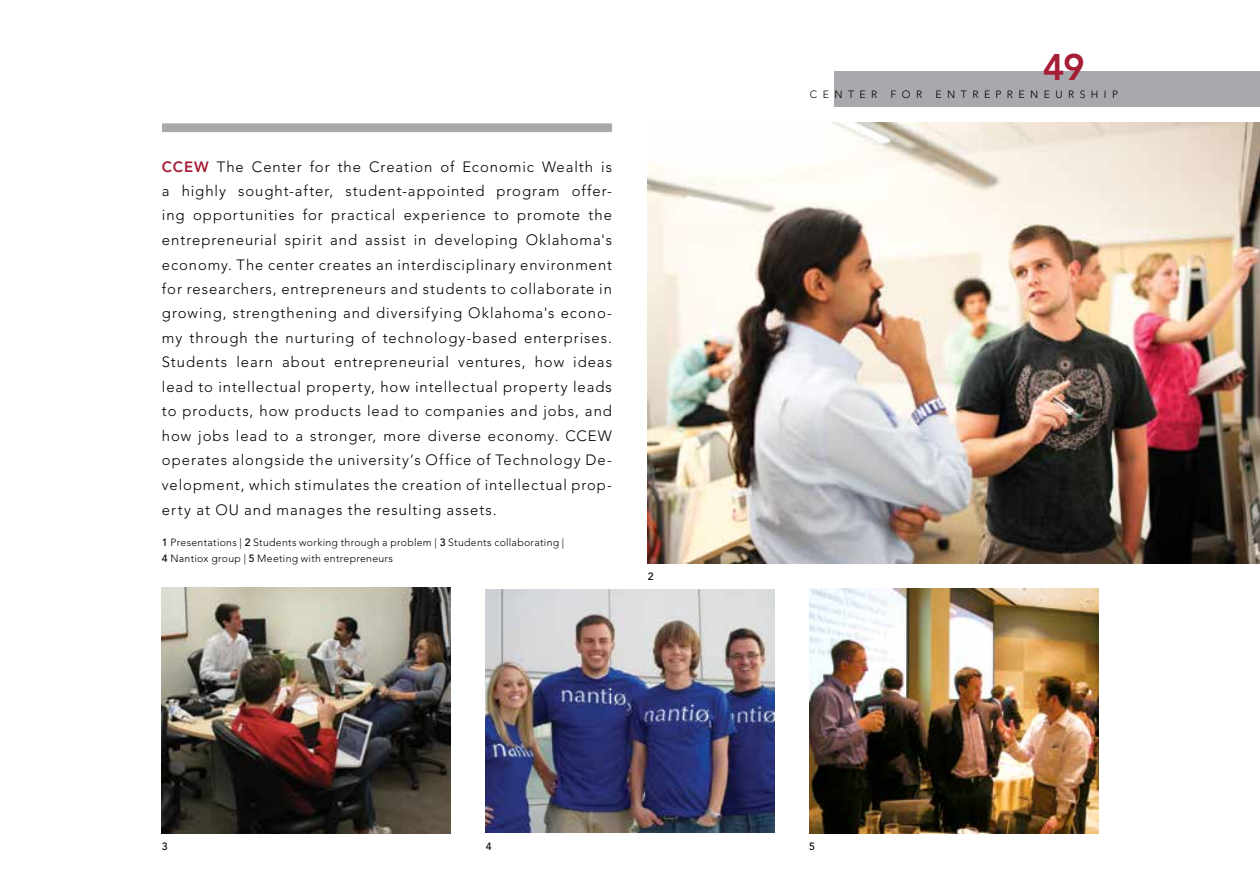
<style>
.page{position:relative;width:1260px;height:882px;background:#fff}
.page>*{position:absolute;margin:0;border:0;box-sizing:border-box;transform-origin:0 0}
.t1{font:800 36.75px "Avenir LT Std";color:#a51e36}
.t2{font:300 14.88px/24.5px "Avenir LT Std";letter-spacing:.065em;color:#000;text-align:justify}
.t3{font:800 14.88px "Avenir LT Std";color:#a51e36}
.t4{font:300 10.5px/15.8px "Avenir LT Std";letter-spacing:.03em;color:#000}
.t5{font:300 10.5px "Avenir LT Std";letter-spacing:.51em;color:#000}
.t6{font:500 10.5px "Avenir LT Std";color:#000}
.s1{font-weight:800;color:#a51e36}
.s2{font-weight:500}
</style>
<div class="page">
<div style="left:834px;top:71px;width:426px;height:36px;background:#a7a9ac"></div>
<img style="left:648px;top:123px;width:612px;height:441px">
<img style="left:162px;top:588px;width:288px;height:245px">
<img style="left:486px;top:589px;width:288px;height:244px">
<div style="left:162px;top:123px;width:450px;height:9px;background:#a7a9ac"></div>
<img style="left:810px;top:588px;width:288px;height:245px">
<h1 class="t1" style="left:1043px;top:46px;width:44px">49</h1>
<p class="t2" style="left:162px;top:154px;width:452px;text-indent:32px"><span class="s1">W</span> The Center for the Creation of Economic Wealth is a highly sought-after, student-appointed program offer&shy;ing opportunities for practical experience to promote the entrepreneurial spirit and assist in developing Oklahoma's economy. The center creates an interdisciplinary environment for researchers, entrepreneurs and students to collaborate in growing, strengthening and diversifying Oklahoma's econo&shy;my through the nurturing of technology-based enterprises.<br>Students learn about entrepreneurial ventures, how ideas lead to intellectual property, how intellectual property leads to products, how products lead to companies and jobs, and how jobs lead to a stronger, more diverse economy. CCEW operates alongside the university’s Office of Technology De&shy;velopment, which stimulates the creation of intellectual prop&shy;erty at OU and manages the resulting assets.</p>
<p class="t4" style="left:162px;top:535px;width:404px"><span class="s2">1</span> Presentations | <span class="s2">2</span> Students working through a problem | <span class="s2">3</span> Students collaborating |<br><span class="s2">4</span> Nantiox group | <span class="s2">5</span> Meeting with entrepreneurs</p>
<p class="t3" style="left:162px;top:158px;width:11px">CCE</p>
<p class="t6" style="left:648px;top:570px;width:7px">2</p>
<p class="t5" style="left:810px;top:88px;width:69px">Center</p>
<p class="t5" style="left:891px;top:88px;width:33px">for</p>
<p class="t5" style="left:936px;top:88px;width:184px">E ntrepreneurship</p>
<p class="t6" style="left:162px;top:840px;width:7px">3</p>
<p class="t6" style="left:486px;top:840px;width:7px">4</p>
<p class="t6" style="left:809px;top:840px;width:7px">5</p>
</div>
